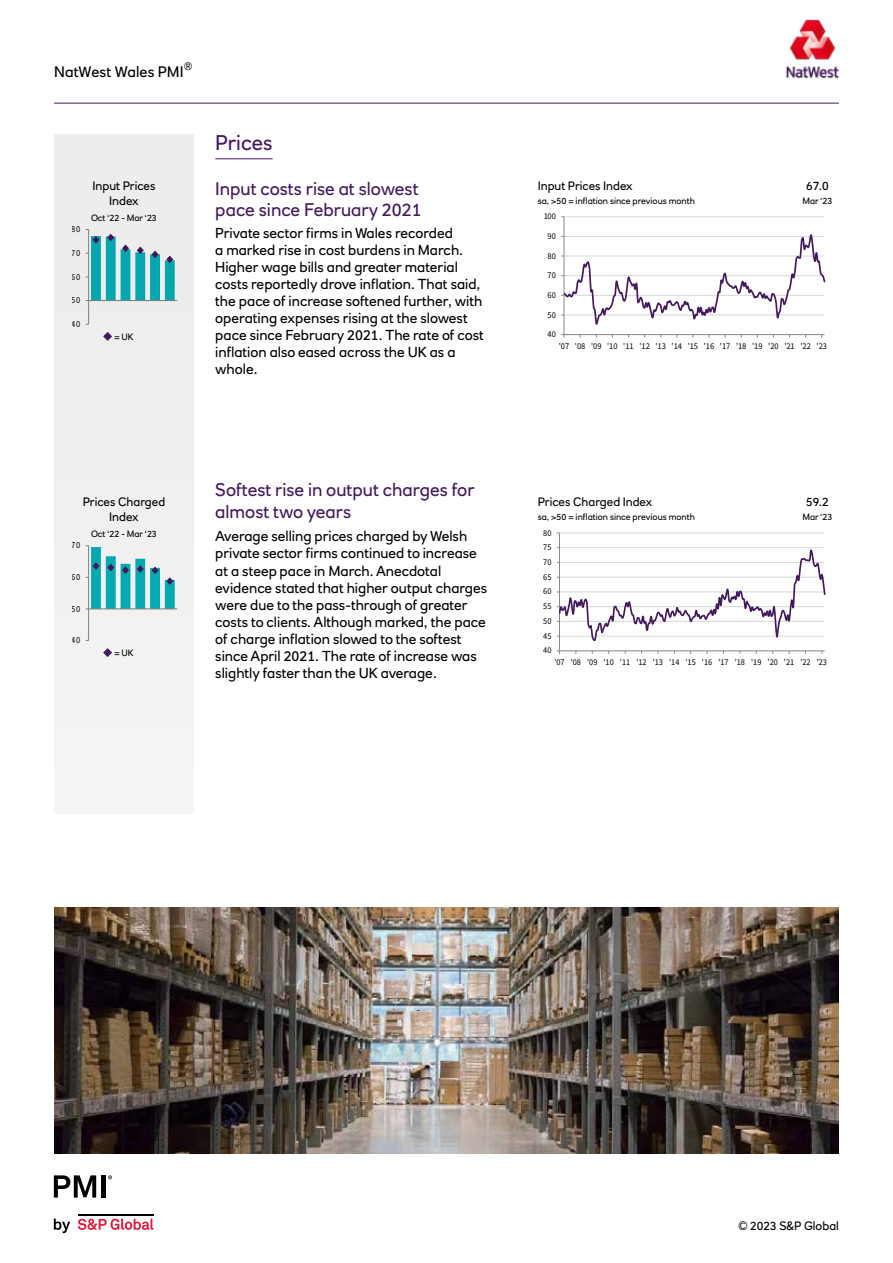
<style>
.page{position:relative;width:893px;height:1263px;background:#fff}
.page>*{position:absolute;margin:0;border:0;box-sizing:border-box;transform-origin:0 0}
.t1{font:21px "RN House Sans";color:#44195e}
.t2{font:18px/21.6px "RN House Sans";color:#44195e}
.t3{font:15px "RN House Sans";letter-spacing:.005em;color:#000}
.t4{font:14.25px/17.1px "RN House Sans";color:#000}
.t5{font:12px/14.4px "RN House Sans";color:#000;text-align:center}
.t6{font:10.5px "RN House Sans";color:#000}
.t7{font:9.3px "Source Sans Pro";letter-spacing:.005em;color:#000;scale:.92 1}
.t8{font:9.15px "Source Sans Pro";letter-spacing:.005em;color:#000;scale:.93 1}
.t9{font:9px "RN House Sans";color:#000}
.t10{font:8.85px "Source Sans Pro";letter-spacing:-.005em;color:#000;scale:.94 1}
.t11{font:8.85px "Source Sans Pro";letter-spacing:-.005em;color:#000;scale:.96 1}
</style>
<div class="page">
<hr style="left:54px;top:103px;width:785px;height:1px;background:#44195e">
<img style="left:785px;top:19px;width:55px;height:60px">
<svg style="left:54px;top:1218px;width:16px;height:15px"></svg>
<svg style="left:78px;top:1218px;width:75px;height:12px"></svg>
<hr style="left:78px;top:1213px;width:75px;height:2px;background:#000">
<svg style="left:54px;top:1175px;width:42px;height:22px"></svg>
<div style="left:101px;top:1175px;width:5px;height:22px;background:#000"></div>
<svg style="left:108px;top:1175px;width:4px;height:4px"></svg>
<div style="left:54px;top:134px;width:140px;height:680px;background:#ededed"></div>
<hr style="left:215px;top:159px;width:58px;height:1px;background:#44195e">
<hr style="left:564px;top:216px;width:260px;height:1px;background:#d9d9d9">
<hr style="left:564px;top:217px;width:1px;height:118px;background:#868686">
<hr style="left:564px;top:334px;width:260px;height:1px;background:#868686">
<svg style="left:561px;top:234px;width:264px;height:93px"></svg>
<hr style="left:88px;top:230px;width:1px;height:94px;background:#868686">
<hr style="left:89px;top:300px;width:88px;height:1px;background:#868686">
<svg style="left:86px;top:229px;width:89px;height:72px"></svg>
<hr style="left:559px;top:533px;width:266px;height:1px;background:#d9d9d9">
<hr style="left:559px;top:533px;width:1px;height:118px;background:#868686">
<hr style="left:559px;top:650px;width:266px;height:1px;background:#868686">
<svg style="left:557px;top:547px;width:268px;height:94px"></svg>
<hr style="left:88px;top:546px;width:1px;height:94px;background:#868686">
<hr style="left:89px;top:609px;width:88px;height:1px;background:#868686">
<svg style="left:86px;top:545px;width:89px;height:65px"></svg>
<img style="left:54px;top:907px;width:785px;height:247px">
<svg style="left:103px;top:332px;width:9px;height:9px"></svg>
<svg style="left:103px;top:648px;width:9px;height:9px"></svg>
<p class="t6" style="left:184px;top:59px;width:10px">®</p>
<p class="t3" style="left:54px;top:63px;width:131px">NatWest Wales PMI</p>
<h1 class="t1" style="left:215px;top:130px;width:59px">Prices</h1>
<p class="t7" style="left:72px;top:223px;width:11px">80</p>
<p class="t7" style="left:72px;top:247px;width:11px">70</p>
<p class="t7" style="left:72px;top:271px;width:11px">60</p>
<p class="t7" style="left:72px;top:294px;width:11px">50</p>
<p class="t7" style="left:72px;top:318px;width:11px">40</p>
<p class="t5" style="left:93px;top:179px;width:64px">Input Prices<br>Index</p>
<p class="t9" style="left:91px;top:212px;width:67px">Oct ‘22 - Mar ‘23</p>
<p class="t9" style="left:114px;top:331px;width:21px">= UK</p>
<p class="t2" style="left:215px;top:177px;width:208px">Input costs rise at slowest pace since February 2021</p>
<p class="t4" style="left:215px;top:224px;width:270px">Private sector firms in Wales recorded<br>a marked rise in cost burdens in March.<br>Higher wage bills and greater material costs reportedly drove inflation. That said, the pace of increase softened further, with operating expenses rising at the slowest pace since February 2021. The rate of cost inflation also eased across the UK as a whole.</p>
<p class="t5" style="left:538px;top:179px;width:97px">Input Prices Index</p>
<p class="t9" style="left:538px;top:195px;width:159px">sa, &gt;50 = inflation since previous month</p>
<p class="t11" style="left:543px;top:211px;width:15px">100</p>
<p class="t11" style="left:548px;top:231px;width:10px">90</p>
<p class="t11" style="left:548px;top:250px;width:10px">80</p>
<p class="t11" style="left:548px;top:270px;width:10px">70</p>
<p class="t11" style="left:548px;top:289px;width:10px">60</p>
<p class="t11" style="left:548px;top:309px;width:10px">50</p>
<p class="t11" style="left:548px;top:329px;width:10px">40</p>
<p class="t5" style="left:806px;top:179px;width:24px">67.0</p>
<p class="t9" style="left:802px;top:195px;width:32px">Mar ‘23</p>
<p class="t11" style="left:559px;top:341px;width:281px">'07 '08 '09 '10 '11 '12 '13 '14 '15 '16 '17 '18 '19 '20 '21 '22 '23</p>
<p class="t5" style="left:83px;top:495px;width:84px">Prices Charged<br>Index</p>
<p class="t8" style="left:72px;top:540px;width:11px">70</p>
<p class="t8" style="left:72px;top:571px;width:11px">60</p>
<p class="t8" style="left:72px;top:603px;width:11px">50</p>
<p class="t8" style="left:72px;top:634px;width:11px">40</p>
<p class="t9" style="left:91px;top:528px;width:67px">Oct ‘22 - Mar ‘23</p>
<p class="t9" style="left:114px;top:647px;width:21px">= UK</p>
<p class="t2" style="left:215px;top:479px;width:261px">Softest rise in output charges for almost two years</p>
<p class="t4" style="left:215px;top:528px;width:274px">Average selling prices charged by Welsh private sector firms continued to increase at a steep pace in March. Anecdotal evidence stated that higher output charges were due to the pass-through of greater costs to clients. Although marked, the pace of charge inflation slowed to the softest since April 2021. The rate of increase was slightly faster than the UK average.</p>
<p class="t5" style="left:538px;top:495px;width:116px">Prices Charged Index</p>
<p class="t9" style="left:538px;top:511px;width:159px">sa, &gt;50 = inflation since previous month</p>
<p class="t10" style="left:543px;top:527px;width:10px">80</p>
<p class="t10" style="left:543px;top:542px;width:10px">75</p>
<p class="t10" style="left:543px;top:557px;width:10px">70</p>
<p class="t10" style="left:543px;top:571px;width:10px">65</p>
<p class="t10" style="left:543px;top:586px;width:10px">60</p>
<p class="t10" style="left:543px;top:601px;width:10px">55</p>
<p class="t10" style="left:543px;top:615px;width:10px">50</p>
<p class="t10" style="left:543px;top:630px;width:10px">45</p>
<p class="t10" style="left:543px;top:645px;width:10px">40</p>
<p class="t5" style="left:806px;top:495px;width:24px">59.2</p>
<p class="t9" style="left:802px;top:511px;width:32px">Mar ‘23</p>
<p class="t10" style="left:554px;top:657px;width:292px">'07 '08 '09 '10 '11 '12 '13 '14 '15 '16 '17 '18 '19 '20 '21 '22 '23</p>
<p class="t5" style="left:739px;top:1218px;width:102px">© 2023 S&amp;P Global</p>
</div>
